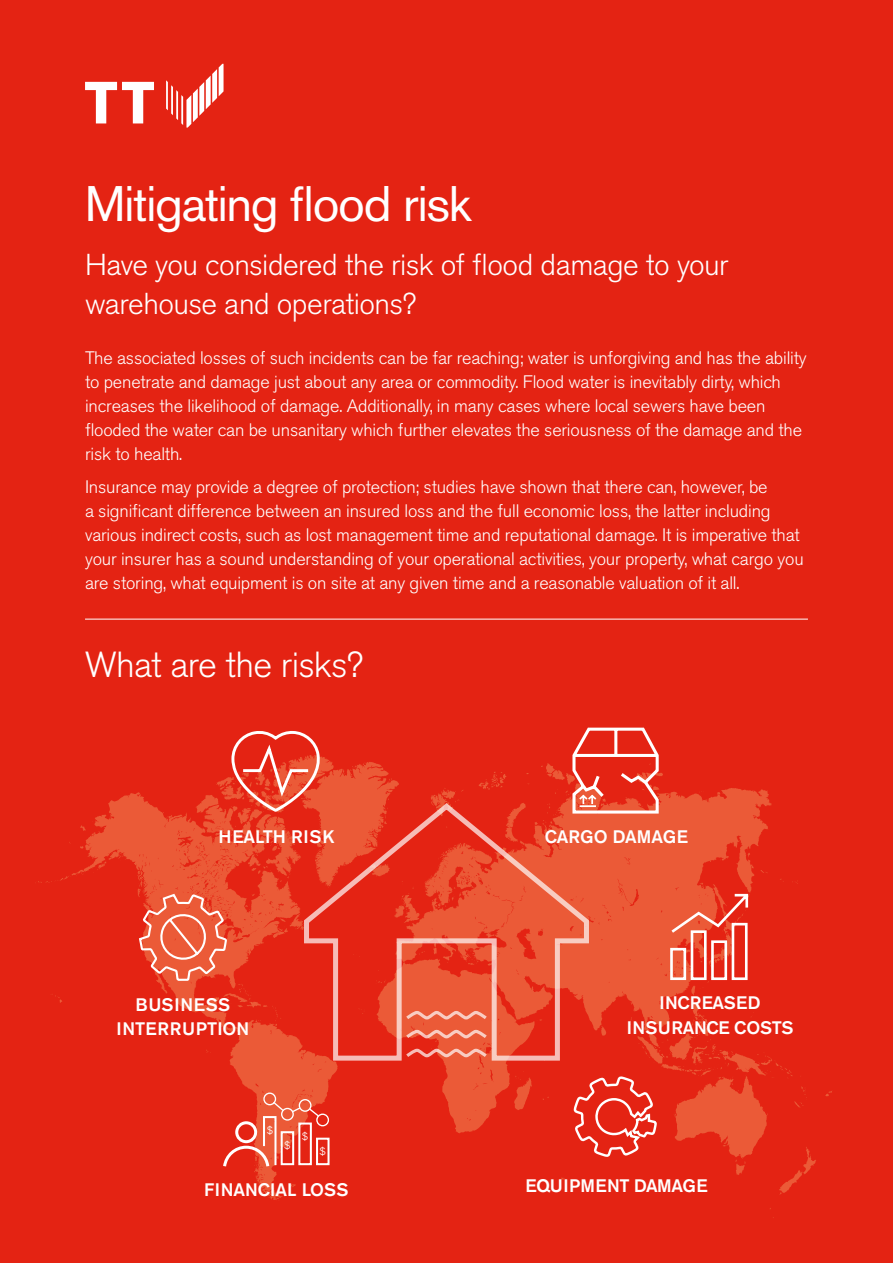
<style>
.page{position:relative;width:893px;height:1263px;background:#e42313}
.page>*{position:absolute;margin:0;border:0;box-sizing:border-box;transform-origin:0 0}
.t1{font:49.5px "Akzidenz Grotesk BE";letter-spacing:-.025em;color:#fff}
.t2{font:300 36px "Akzidenz Grotesk BE";letter-spacing:-.025em;color:#fff}
.t3{font:300 30px/39px "Akzidenz Grotesk BE";letter-spacing:-.02em;color:#fff}
.t4{font:300 18px/24px "Akzidenz Grotesk BE";letter-spacing:-.01em;color:#fff}
.t5{font:500 18px/24.3px "Akzidenz Grotesk BE";letter-spacing:-.02em;color:#fff;text-align:center}
.t6{font:500 18px "Akzidenz Grotesk BE";color:#fff}
.t7{font:500 18px/24.3px "Akzidenz Grotesk BE";letter-spacing:.04em;color:#fff;text-align:center}
.t8{font:500 18px "Akzidenz Grotesk BE";letter-spacing:.02em;color:#fff}
.t9{font:300 10.8px "Akzidenz Grotesk BE";color:#fff}
</style>
<div class="page">
<svg style="left:38px;top:756px;width:794px;height:462px"></svg>
<svg style="left:139px;top:799px;width:569px;height:383px"></svg>
<svg style="left:85px;top:82px;width:69px;height:41px"></svg>
<svg style="left:166px;top:64px;width:58px;height:64px"></svg>
<svg style="left:304px;top:803px;width:285px;height:257px"></svg>
<hr style="left:85px;top:619px;width:723px;height:1px;background:#fff">
<svg style="left:574px;top:1076px;width:83px;height:81px"></svg>
<svg style="left:223px;top:1092px;width:107px;height:74px"></svg>
<svg style="left:670px;top:894px;width:78px;height:86px"></svg>
<svg style="left:406px;top:1006px;width:81px;height:51px"></svg>
<svg style="left:231px;top:731px;width:89px;height:81px"></svg>
<svg style="left:572px;top:728px;width:87px;height:85px"></svg>
<svg style="left:139px;top:894px;width:88px;height:87px"></svg>
<h1 class="t1" style="left:85px;top:174px;width:388px">Mitigating flood risk</h1>
<h3 class="t3" style="left:85px;top:245px;width:645px">Have you considered the risk of flood damage to your warehouse and operations?</h3>
<p class="t4" style="left:85px;top:346px;width:723px">The associated losses of such incidents can be far reaching; water is unforgiving and has the ability to penetrate and damage just about any area or commodity. Flood water is inevitably dirty, which increases the likelihood of damage. Additionally, in many cases where local sewers have been flooded the water can be unsanitary which further elevates the seriousness of the damage and the risk to health.</p>
<p class="t4" style="left:85px;top:475px;width:720px">Insurance may provide a degree of protection; studies have shown that there can, however, be<br>a significant difference between an insured loss and the full economic loss, the latter including various indirect costs, such as lost management time and reputational damage. It is imperative that your insurer has a sound understanding of your operational activities, your property, what cargo you are storing, what equipment is on site at any given time and a reasonable valuation of it all.</p>
<h2 class="t2" style="left:85px;top:644px;width:280px">What are the risks?</h2>
<p class="t8" style="left:218px;top:826px;width:117px">HEALTH RISK</p>
<p class="t6" style="left:545px;top:826px;width:145px">CARGO DAMAGE</p>
<p class="t7" style="left:116px;top:992px;width:134px">BUSINESS<br>INTERRUPTION</p>
<p class="t9" style="left:267px;top:1124px;width:8px">$</p>
<p class="t9" style="left:284px;top:1139px;width:8px">$</p>
<p class="t9" style="left:302px;top:1130px;width:8px">$</p>
<p class="t9" style="left:319px;top:1145px;width:8px">$</p>
<p class="t6" style="left:204px;top:1179px;width:146px">FINANCIAL LOSS</p>
<p class="t5" style="left:627px;top:990px;width:168px">INCREASED<br>INSURANCE COSTS</p>
<p class="t5" style="left:526px;top:1173px;width:184px">EQUIPMENT DAMAGE</p>
</div>
